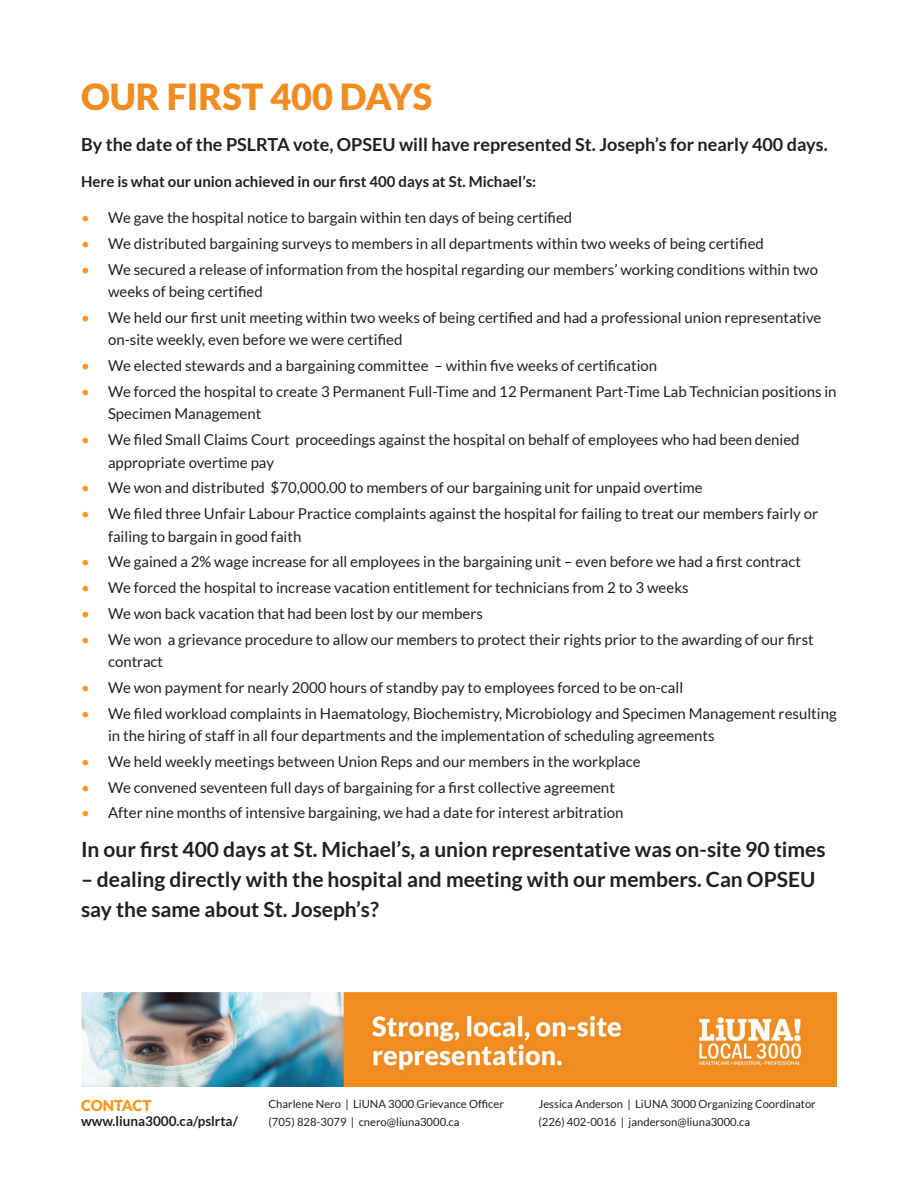
<style>
.page{position:relative;width:918px;height:1188px;background:#fff}
.page>*{position:absolute;margin:0;border:0;box-sizing:border-box;transform-origin:0 0}
.t1{font:900 36px "Lato";color:#f18c20}
.t2{font:700 21px/30px "Lato";color:#231f20}
.t3{font:700 18px "Lato";color:#231f20}
.t4{font:15px/22.5px "Lato";color:#231f20}
.t5{font:700 15px "Lato";color:#231f20}
.t6{font:900 15px "Lato";color:#f7971d}
.t7{font:700 13.5px "Lato";color:#231f20}
.t8{font:11.25px/18px "Lato";color:#231f20}
.s1{color:#f7971d}
</style>
<div class="page">
<img style="left:81px;top:993px;width:756px;height:93px">
<p class="t1" style="left:81px;top:76px;width:353px">OUR FIRST 400 DAYS</p>
<p class="t3" style="left:81px;top:134px;width:748px">By the date of the PSLRTA vote, OPSEU will have represented St. Joseph’s for nearly 400 days.</p>
<p class="t5" style="left:81px;top:173px;width:457px">Here is what our union achieved in our first 400 days at St. Michael’s:</p>
<p class="t4" style="left:81px;top:206px;width:493px"><span class="s1">•</span> We gave the hospital notice to bargain within ten days of being certified</p>
<p class="t4" style="left:81px;top:232px;width:684px"><span class="s1">•</span> We distributed bargaining surveys to members in all departments within two weeks of being certified</p>
<p class="t4" style="left:108px;top:258px;width:712px;text-indent:-27px"><span class="s1">•</span> We secured a release of information from the hospital regarding our members’ working conditions within two weeks of being certified</p>
<p class="t4" style="left:108px;top:306px;width:715px;text-indent:-27px"><span class="s1">•</span> We held our first unit meeting within two weeks of being certified and had a professional union representative on-site weekly, even before we were certified</p>
<p class="t4" style="left:81px;top:354px;width:578px"><span class="s1">•</span> We elected stewards and a bargaining committee – within five weeks of certification</p>
<p class="t4" style="left:108px;top:380px;width:730px;text-indent:-27px"><span class="s1">•</span> We forced the hospital to create 3 Permanent Full-Time and 12 Permanent Part-Time Lab Technician positions in<br>Specimen Management</p>
<p class="t4" style="left:108px;top:428px;width:693px;text-indent:-27px"><span class="s1">•</span> We filed Small Claims Court proceedings against the hospital on behalf of employees who had been denied appropriate overtime pay</p>
<p class="t4" style="left:81px;top:477px;width:623px"><span class="s1">•</span> We won and distributed $70,000.00 to members of our bargaining unit for unpaid overtime</p>
<p class="t4" style="left:108px;top:502px;width:712px;text-indent:-27px"><span class="s1">•</span> We filed three Unfair Labour Practice complaints against the hospital for failing to treat our members fairly or failing to bargain in good faith</p>
<p class="t4" style="left:81px;top:551px;width:722px"><span class="s1">•</span> We gained a 2% wage increase for all employees in the bargaining unit – even before we had a first contract</p>
<p class="t4" style="left:81px;top:576px;width:609px"><span class="s1">•</span> We forced the hospital to increase vacation entitlement for technicians from 2 to 3 weeks</p>
<p class="t4" style="left:81px;top:602px;width:403px"><span class="s1">•</span> We won back vacation that had been lost by our members</p>
<p class="t4" style="left:108px;top:628px;width:707px;text-indent:-27px"><span class="s1">•</span> We won a grievance procedure to allow our members to protect their rights prior to the awarding of our first contract</p>
<p class="t4" style="left:81px;top:676px;width:604px"><span class="s1">•</span> We won payment for nearly 2000 hours of standby pay to employees forced to be on-call</p>
<p class="t4" style="left:108px;top:702px;width:730px;text-indent:-27px"><span class="s1">•</span> We filed workload complaints in Haematology, Biochemistry, Microbiology and Specimen Management resulting in the hiring of staff in all four departments and the implementation of scheduling agreements</p>
<p class="t4" style="left:81px;top:750px;width:561px"><span class="s1">•</span> We held weekly meetings between Union Reps and our members in the workplace</p>
<p class="t4" style="left:81px;top:776px;width:535px"><span class="s1">•</span> We convened seventeen full days of bargaining for a first collective agreement</p>
<p class="t4" style="left:81px;top:802px;width:544px"><span class="s1">•</span> After nine months of intensive bargaining, we had a date for interest arbitration</p>
<p class="t2" style="left:81px;top:834px;width:746px">In our first 400 days at St. Michael’s, a union representative was on-site 90 times</p>
<p class="t2" style="left:81px;top:864px;width:736px">– dealing directly with the hospital and meeting with our members. Can OPSEU say the same about St. Joseph’s?</p>
<p class="t6" style="left:81px;top:1097px;width:72px">CONTACT</p>
<p class="t7" style="left:81px;top:1113px;width:158px">www.liuna3000.ca/pslrta/</p>
<p class="t8" style="left:269px;top:1095px;width:237px">Charlene Nero | LiUNA 3000 Grievance Officer (705) 828-3079 | cnero@liuna3000.ca</p>
<p class="t8" style="left:538px;top:1095px;width:279px">Jessica Anderson | LiUNA 3000 Organizing Coordinator (226) 402-0016 | janderson@liuna3000.ca</p>
</div>
